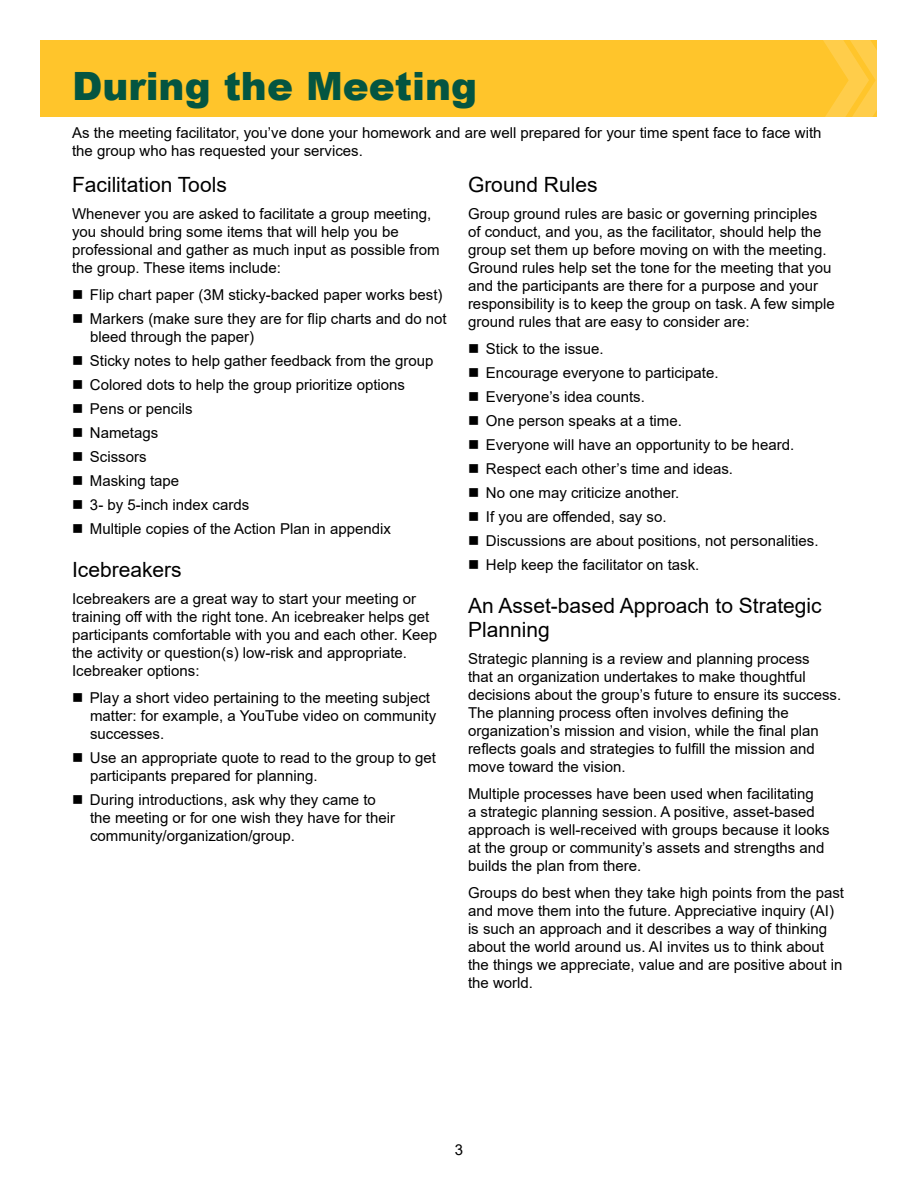
<style>
.page{position:relative;width:918px;height:1188px;background:#fff}
.page>*{position:absolute;margin:0;border:0;box-sizing:border-box;transform-origin:0 0}
.heading{font:900 39px "Arial";color:#045541}
.subhead{font:21px/24px "Arial";color:#000}
.body{font:15px/18px "Arial";color:#000}
.bullets{font:15px/18px "Arial";color:#000}
</style>
<div class="page">
<div style="left:40px;top:40px;width:838px;height:77px;background:#ffc52b"></div>
<svg style="left:823px;top:40px;width:54px;height:77px"></svg>
<p class="heading" style="left:72px;top:58px;width:407px">During the Meeting</p>
<p class="body" style="left:72px;top:124px;width:751px">As the meeting facilitator, you’ve done your homework and are well prepared for your time spent face to face with the group who has requested your services.</p>
<p class="subhead" style="left:468px;top:172px;width:131px">Ground Rules</p>
<p class="body" style="left:468px;top:204px;width:368px">Group ground rules are basic or governing principles<br>of conduct, and you, as the facilitator, should help the group set them up before moving on with the meeting.<br>Ground rules help set the tone for the meeting that you and the participants are there for a purpose and your responsibility is to keep the group on task. A few simple ground rules that are easy to consider are:</p>
<p class="bullets" style="left:468px;top:339px;width:137px">■ Stick to the issue.</p>
<p class="bullets" style="left:468px;top:363px;width:252px">■ Encourage everyone to participate.</p>
<p class="bullets" style="left:468px;top:387px;width:178px">■ Everyone’s idea counts.</p>
<p class="bullets" style="left:468px;top:411px;width:215px">■ One person speaks at a time.</p>
<p class="bullets" style="left:468px;top:435px;width:328px">■ Everyone will have an opportunity to be heard.</p>
<p class="bullets" style="left:468px;top:459px;width:267px">■ Respect each other’s time and ideas.</p>
<p class="bullets" style="left:468px;top:483px;width:213px">■ No one may criticize another.</p>
<p class="bullets" style="left:468px;top:507px;width:200px">■ If you are offended, say so.</p>
<p class="bullets" style="left:468px;top:531px;width:352px">■ Discussions are about positions, not personalities.</p>
<p class="bullets" style="left:468px;top:555px;width:233px">■ Help keep the facilitator on task.</p>
<p class="subhead" style="left:468px;top:594px;width:355px">An Asset-based Approach to Strategic<br>Planning</p>
<p class="body" style="left:468px;top:650px;width:375px">Strategic planning is a review and planning process<br>that an organization undertakes to make thoughtful decisions about the group’s future to ensure its success.<br>The planning process often involves defining the organization’s mission and vision, while the final plan reflects goals and strategies to fulfill the mission and move toward the vision.</p>
<p class="body" style="left:468px;top:785px;width:363px">Multiple processes have been used when facilitating<br>a strategic planning session. A positive, asset-based approach is well-received with groups because it looks at the group or community’s assets and strengths and builds the plan from there.</p>
<p class="body" style="left:468px;top:884px;width:378px">Groups do best when they take high points from the past and move them into the future. Appreciative inquiry (AI) is such an approach and it describes a way of thinking about the world around us. AI invites us to think about the things we appreciate, value and are positive about in the world.</p>
<p class="subhead" style="left:72px;top:172px;width:156px">Facilitation Tools</p>
<p class="body" style="left:72px;top:204px;width:369px">Whenever you are asked to facilitate a group meeting, you should bring some items that will help you be professional and gather as much input as possible from the group. These items include:</p>
<p class="bullets" style="left:72px;top:285px;width:372px">■ Flip chart paper (3M sticky-backed paper works best)</p>
<p class="bullets" style="left:90px;top:309px;width:358px;text-indent:-18px">■ Markers (make sure they are for flip charts and do not bleed through the paper)</p>
<p class="bullets" style="left:72px;top:351px;width:363px">■ Sticky notes to help gather feedback from the group</p>
<p class="bullets" style="left:72px;top:375px;width:335px">■ Colored dots to help the group prioritize options</p>
<p class="bullets" style="left:72px;top:399px;width:122px">■ Pens or pencils</p>
<p class="bullets" style="left:72px;top:423px;width:88px">■ Nametags</p>
<p class="bullets" style="left:72px;top:447px;width:76px">■ Scissors</p>
<p class="bullets" style="left:72px;top:471px;width:109px">■ Masking tape</p>
<p class="bullets" style="left:72px;top:495px;width:179px">■ 3- by 5-inch index cards</p>
<p class="bullets" style="left:72px;top:519px;width:320px">■ Multiple copies of the Action Plan in appendix</p>
<p class="subhead" style="left:72px;top:558px;width:111px">Icebreakers</p>
<p class="body" style="left:72px;top:590px;width:367px">Icebreakers are a great way to start your meeting or training off with the right tone. An icebreaker helps get participants comfortable with you and each other. Keep the activity or question(s) low-risk and appropriate.<br>Icebreaker options:</p>
<p class="bullets" style="left:90px;top:689px;width:348px;text-indent:-18px">■ Play a short video pertaining to the meeting subject matter: for example, a YouTube video on community successes.</p>
<p class="bullets" style="left:90px;top:749px;width:348px;text-indent:-18px">■ Use an appropriate quote to read to the group to get participants prepared for planning.</p>
<p class="bullets" style="left:90px;top:791px;width:307px;text-indent:-18px">■ During introductions, ask why they came to the meeting or for one wish they have for their community/organization/group.</p>
<p class="body" style="left:455px;top:1141px;width:10px">3</p>
</div>
